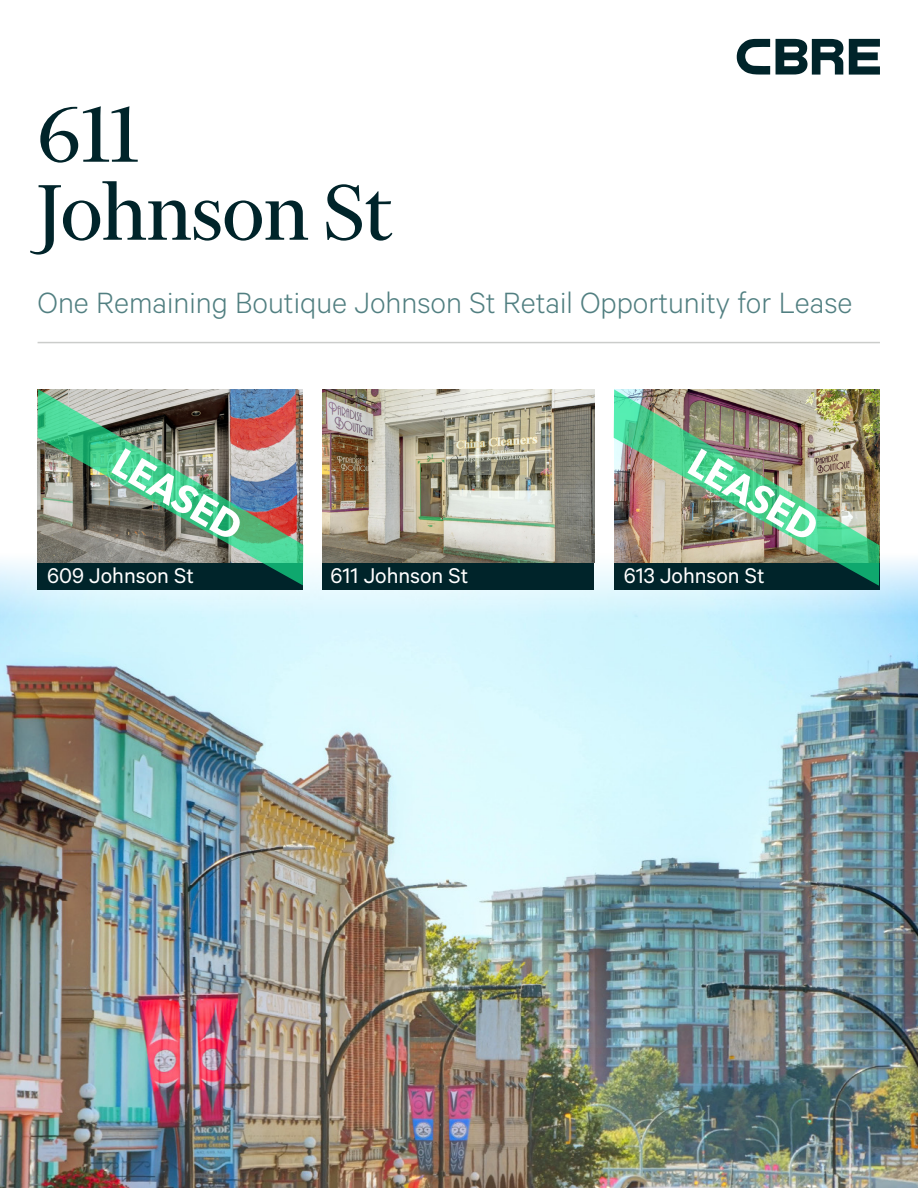
<style>
.page{position:relative;width:918px;height:1188px;background:#fff}
.page>*{position:absolute;margin:0;border:0;box-sizing:border-box;transform-origin:0 0}
.Heading_Large{font:90px "Financier Display";color:#00242a}
.t1{font:600 40.5px "Gibson";color:#fff}
.Subheading_Large{font:300 33px "Calibre";color:#517f81}
.Subheading_Large-2{font:24px "Calibre";color:#fff}
</style>
<div class="page">
<img style="left:0;top:554px;width:918px;height:634px">
<svg style="left:849px;top:39px;width:31px;height:36px"></svg>
<svg style="left:776px;top:39px;width:67px;height:36px"></svg>
<svg style="left:737px;top:39px;width:33px;height:36px"></svg>
<img style="left:323px;top:389px;width:271px;height:174px">
<div style="left:38px;top:563px;width:265px;height:27px;background:#00242a"></div>
<div style="left:323px;top:563px;width:271px;height:27px;background:#00242a"></div>
<div style="left:614px;top:563px;width:266px;height:27px;background:#00242a"></div>
<hr style="left:38px;top:342px;width:842px;height:1px;background:#cbcdcb">
<img style="left:38px;top:389px;width:265px;height:196px">
<img style="left:614px;top:389px;width:265px;height:197px">
<p class="Heading_Large" style="left:38px;top:88px;width:103px">611</p>
<p class="Heading_Large" style="left:38px;top:166px;width:356px">Johnson St</p>
<p class="Subheading_Large" style="left:38px;top:284px;width:816px">One Remaining Boutique Johnson St Retail Opportunity for Lease</p>
<p class="t1" style="left:128px;top:438px;width:143px;rotate:30deg">LEASED</p>
<p class="t1" style="left:704px;top:439px;width:143px;rotate:30deg">LEASED</p>
<p class="Subheading_Large-2" style="left:47px;top:561px;width:148px">609 Johnson St</p>
<p class="Subheading_Large-2" style="left:331px;top:561px;width:139px">611 Johnson St</p>
<p class="Subheading_Large-2" style="left:624px;top:561px;width:142px">613 Johnson St</p>
</div>
